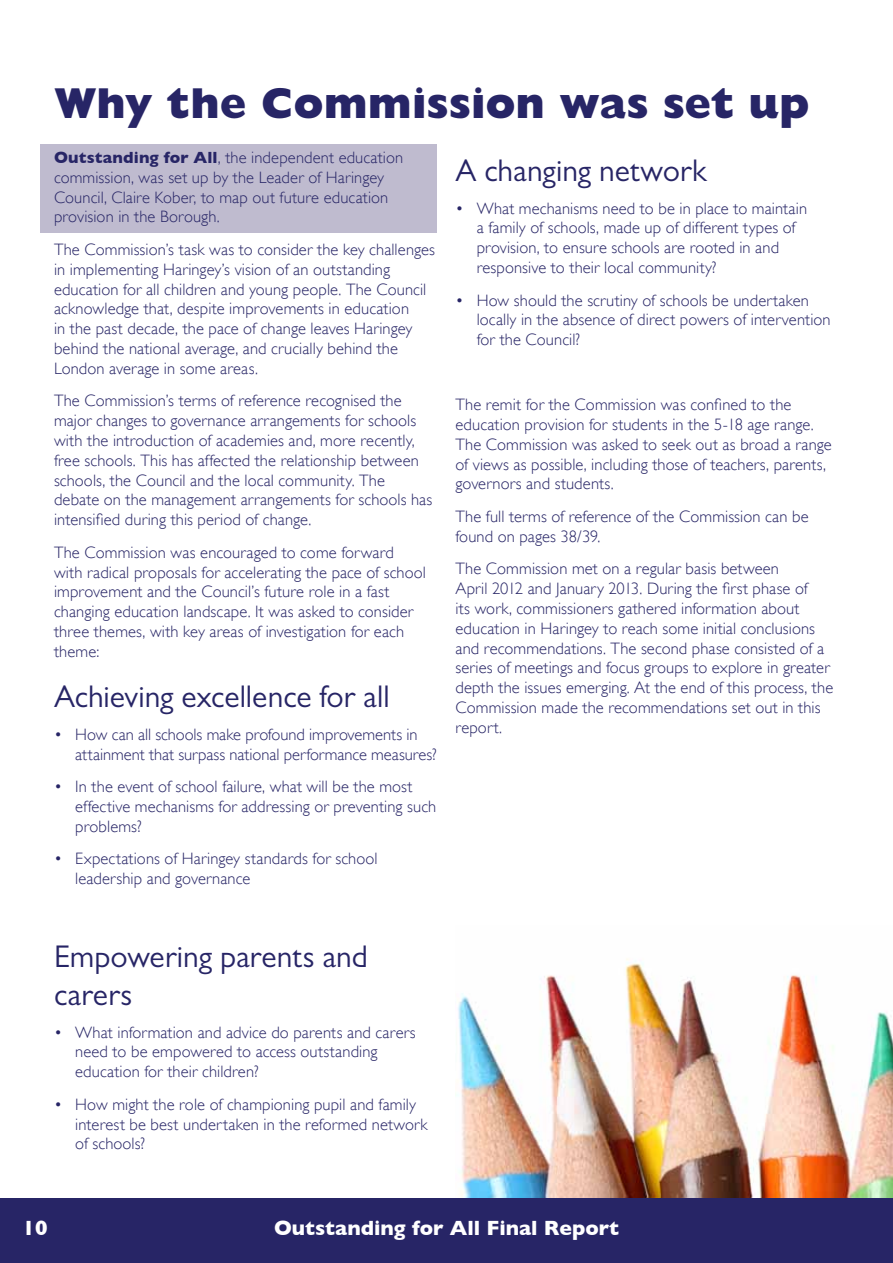
<style>
.page{position:relative;width:893px;height:1263px;background:#fff}
.page>*{position:absolute;margin:0;border:0;box-sizing:border-box;transform-origin:0 0}
.t1{font:800 43.5px "Gill Sans";color:#272566}
.t2{font:31.5px/37.8px "Gill Sans";color:#272566}
.t3{font:700 21px "Gill Sans";color:#fff}
.t4{font:300 16.5px/19.8px "Gill Sans";letter-spacing:.005em;color:#272566}
.s1{font-weight:700}
</style>
<div class="page">
<div style="left:0;top:1198px;width:893px;height:65px;background:#272566"></div>
<img style="left:456px;top:958px;width:437px;height:240px">
<div style="left:40px;top:145px;width:397px;height:88px;background:#bfbbcf"></div>
<h1 class="t1" style="left:54px;top:78px;width:757px">Why the Commission was set up</h1>
<p class="t4" style="left:54px;top:148px;width:351px"><span class="s1">Outstanding for All</span>, the independent education commission, was set up by the Leader of Haringey Council, Claire Kober, to map out future education provision in the Borough.</p>
<p class="t4" style="left:54px;top:240px;width:382px">The Commission’s task was to consider the key challenges in implementing Haringey’s vision of an outstanding education for all children and young people. The Council acknowledge that, despite improvements in education<br>in the past decade, the pace of change leaves Haringey behind the national average, and crucially behind the London average in some areas.</p>
<p class="t4" style="left:54px;top:391px;width:380px">The Commission’s terms of reference recognised the major changes to governance arrangements for schools with the introduction of academies and, more recently, free schools. This has affected the relationship between schools, the Council and the local community. The debate on the management arrangements for schools has intensified during this period of change.</p>
<p class="t4" style="left:54px;top:542px;width:373px">The Commission was encouraged to come forward with radical proposals for accelerating the pace of school improvement and the Council’s future role in a fast changing education landscape. It was asked to consider three themes, with key areas of investigation for each theme:</p>
<h2 class="t2" style="left:54px;top:678px;width:337px">Achieving excellence for all</h2>
<p class="t4" style="left:75px;top:724px;width:363px;text-indent:-21px">• How can all schools make profound improvements in attainment that surpass national performance measures?</p>
<p class="t4" style="left:75px;top:777px;width:363px;text-indent:-21px">• In the event of school failure, what will be the most effective mechanisms for addressing or preventing such problems?</p>
<p class="t4" style="left:75px;top:849px;width:304px;text-indent:-21px">• Expectations of Haringey standards for school leadership and governance</p>
<h2 class="t2" style="left:455px;top:151px;width:253px">A changing network</h2>
<p class="t4" style="left:477px;top:198px;width:332px;text-indent:-21px">• What mechanisms need to be in place to maintain a family of schools, made up of different types of provision, to ensure schools are rooted in and responsive to their local community?</p>
<p class="t4" style="left:477px;top:290px;width:355px;text-indent:-21px">• How should the scrutiny of schools be undertaken locally in the absence of direct powers of intervention for the Council?</p>
<p class="t4" style="left:455px;top:395px;width:378px">The remit for the Commission was confined to the education provision for students in the 5-18 age range.<br>The Commission was asked to seek out as broad a range of views as possible, including those of teachers, parents, governors and students.</p>
<p class="t4" style="left:455px;top:507px;width:355px">The full terms of reference of the Commission can be found on pages 38/39.</p>
<p class="t4" style="left:455px;top:559px;width:379px">The Commission met on a regular basis between<br>April 2012 and January 2013. During the first phase of<br>its work, commissioners gathered information about education in Haringey to reach some initial conclusions and recommendations. The second phase consisted of a series of meetings and focus groups to explore in greater depth the issues emerging. At the end of this process, the Commission made the recommendations set out in this report.</p>
<h2 class="t2" style="left:54px;top:938px;width:315px">Empowering parents and carers</h2>
<p class="t4" style="left:75px;top:1022px;width:342px;text-indent:-21px">• What information and advice do parents and carers need to be empowered to access outstanding education for their children?</p>
<p class="t4" style="left:75px;top:1094px;width:354px;text-indent:-21px">• How might the role of championing pupil and family interest be best undertaken in the reformed network of schools?</p>
<p class="t3" style="left:23px;top:1215px;width:26px">10</p>
<p class="t3" style="left:274px;top:1215px;width:346px">Outstanding for All Final Report</p>
</div>
